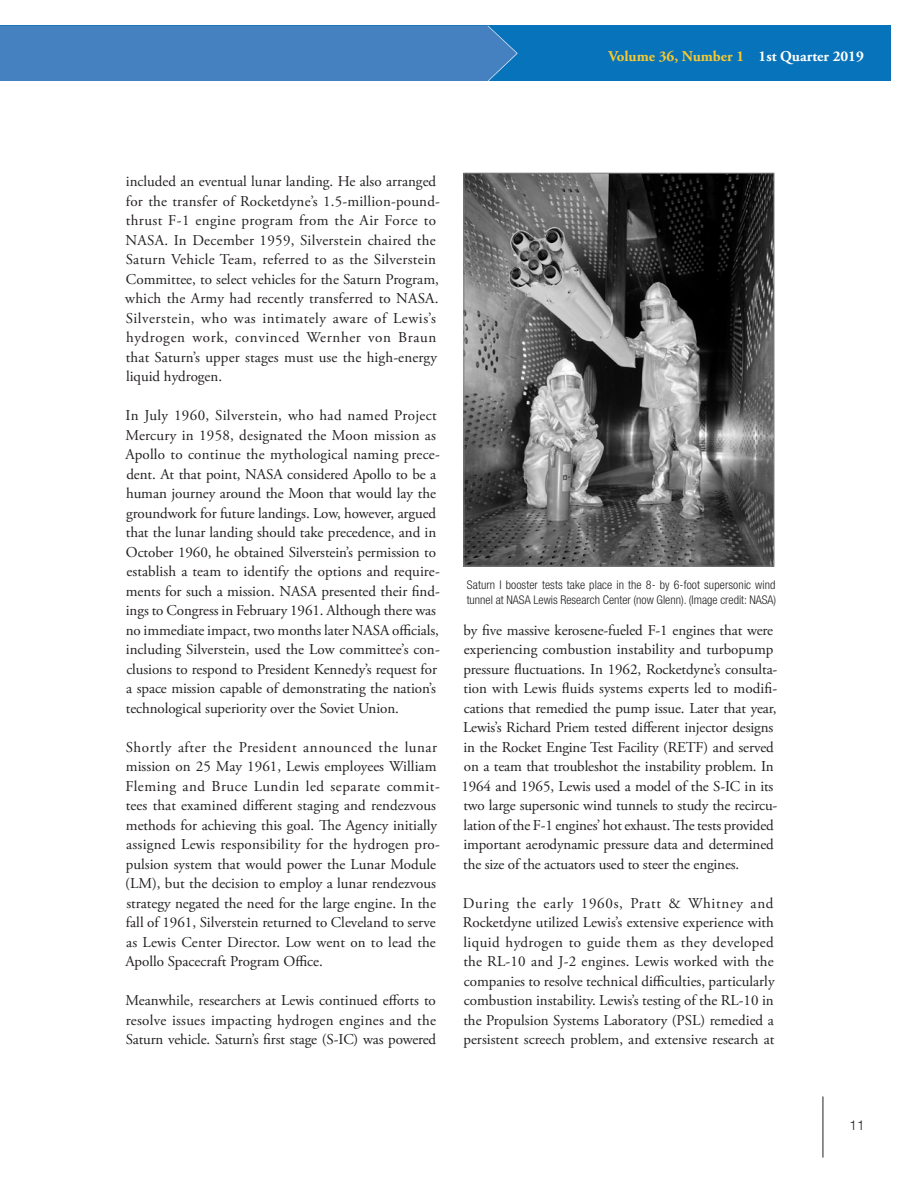
<style>
.page{position:relative;width:918px;height:1188px;background:#fff}
.page>*{position:absolute;margin:0;border:0;box-sizing:border-box;transform-origin:0 0}
.Body{font:15px/19.5px "Adobe Garamond Pro";color:#231f20}
.t1{font:700 15px "Adobe Garamond Pro";color:#fac82f}
.t2{font:300 13.5px "Helvetica Neue LT Std";color:#231f20}
.t3{font:300 condensed 12px/15px "Helvetica Neue LT Std";color:#231f20}
.s1{color:#fff}
</style>
<div class="page">
<div style="left:0;top:26px;width:891px;height:55px;background:#0673ba"></div>
<hr style="left:823px;top:1097px;width:1px;height:60px;background:#231f20">
<div style="left:0;top:26px;width:518px;height:55px;background:#4580c1"></div>
<img style="left:466px;top:175px;width:306px;height:390px">
<div style="left:464px;top:173px;width:310px;height:394px;border:1px solid #7e8083"></div>
<p class="t1" style="left:608px;top:47px;width:257px">Volume 36, Number 1 <span class="s1">1st Quarter 2019</span></p>
<p class="Body" style="left:125px;top:172px;width:316px">included an eventual lunar landing. He also arranged for the transfer of Rocketdyne’s 1.5-million-pound&shy;thrust F-1 engine program from the Air Force to NASA. In December 1959, Silverstein chaired the Saturn Vehicle Team, referred to as the Silverstein Committee, to select vehicles for the Saturn Program, which the Army had recently transferred to NASA.<br>Silverstein, who was intimately aware of Lewis’s hydrogen work, convinced Wernher von Braun that Saturn’s upper stages must use the high-energy liquid hydrogen.</p>
<p class="Body" style="left:125px;top:406px;width:316px">In July 1960, Silverstein, who had named Project Mercury in 1958, designated the Moon mission as Apollo to continue the mythological naming prece&shy;dent. At that point, NASA considered Apollo to be a human journey around the Moon that would lay the groundwork for future landings. Low, however, argued that the lunar landing should take precedence, and in October 1960, he obtained Silverstein’s permission to establish a team to identify the options and require&shy;ments for such a mission. NASA presented their find&shy;ings to Congress in February 1961. Although there was no immediate impact, two months later NASA officials, including Silverstein, used the Low committee’s con&shy;clusions to respond to President Kennedy’s request for a space mission capable of demonstrating the nation’s technological superiority over the Soviet Union.</p>
<p class="Body" style="left:125px;top:738px;width:316px">Shortly after the President announced the lunar mission on 25 May 1961, Lewis employees William Fleming and Bruce Lundin led separate commit&shy;tees that examined different staging and rendezvous methods for achieving this goal. The Agency initially assigned Lewis responsibility for the hydrogen pro&shy;pulsion system that would power the Lunar Module (LM), but the decision to employ a lunar rendezvous strategy negated the need for the large engine. In the fall of 1961, Silverstein returned to Cleveland to serve as Lewis Center Director. Low went on to lead the Apollo Spacecraft Program Office.</p>
<p class="Body" style="left:125px;top:991px;width:312px;text-align:justify">Meanwhile, researchers at Lewis continued efforts to resolve issues impacting hydrogen engines and the Saturn vehicle. Saturn’s first stage (S-IC) was powered</p>
<p class="t3" style="left:467px;top:577px;width:311px">Saturn I booster tests take place in the 8- by 6-foot supersonic wind tunnel at NASA Lewis Research Center (now Glenn). (Image credit: NASA)</p>
<p class="Body" style="left:462px;top:621px;width:317px">by five massive kerosene-fueled F-1 engines that were experiencing combustion instability and turbopump pressure fluctuations. In 1962, Rocketdyne’s consulta&shy;tion with Lewis fluids systems experts led to modifi&shy;cations that remedied the pump issue. Later that year, Lewis’s Richard Priem tested different injector designs in the Rocket Engine Test Facility (RETF) and served on a team that troubleshot the instability problem. In 1964 and 1965, Lewis used a model of the S-IC in its two large supersonic wind tunnels to study the recircu&shy;lation of the F-1 engines’ hot exhaust. The tests provided important aerodynamic pressure data and determined the size of the actuators used to steer the engines.</p>
<p class="Body" style="left:463px;top:894px;width:313px;text-align:justify">During the early 1960s, Pratt &amp; Whitney and Rocketdyne utilized Lewis’s extensive experience with liquid hydrogen to guide them as they developed the RL-10 and J-2 engines. Lewis worked with the companies to resolve technical difficulties, particularly combustion instability. Lewis’s testing of the RL-10 in the Propulsion Systems Laboratory (PSL) remedied a persistent screech problem, and extensive research at</p>
<p class="t2" style="left:850px;top:1117px;width:17px">11</p>
</div>
